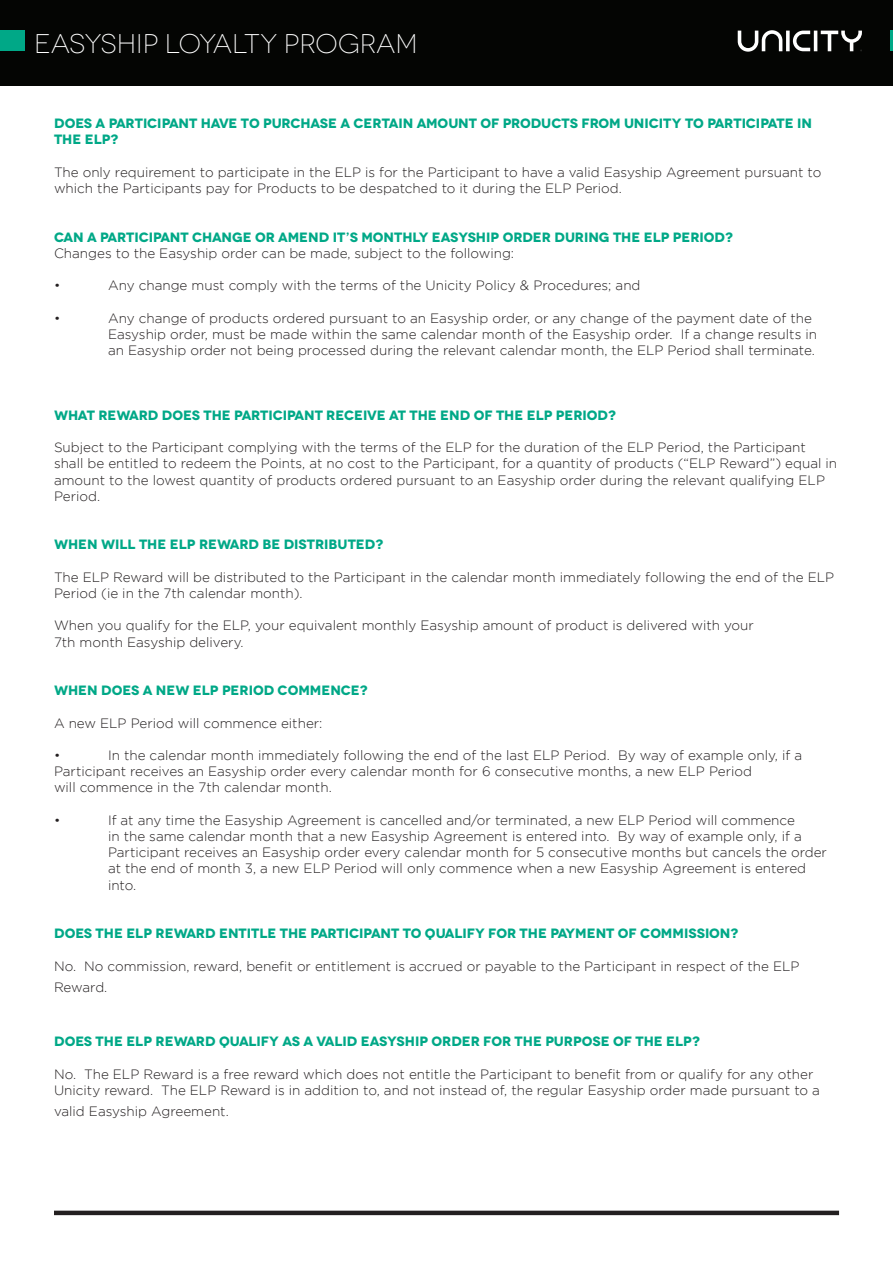
<style>
.page{position:relative;width:893px;height:1263px;background:#fff}
.page>*{position:absolute;margin:0;border:0;box-sizing:border-box;transform-origin:0 0}
.t1{font:300 27px "Novecentowide";letter-spacing:-.005em;color:#fff}
.t2{font:300 13.5px/16.2px "Gotham";color:#231f20}
.t3{font:700 13.5px/16.2px "Novecentowide";color:#00a887}
</style>
<div class="page">
<div style="left:0;top:0;width:893px;height:86px;background:#040503"></div>
<svg style="left:738px;top:30px;width:124px;height:22px"></svg>
<hr style="left:54px;top:1211px;width:785px;height:4px;background:#231f20">
<div style="left:0;top:30px;width:24px;height:21px;background:#00a887"></div>
<hr style="left:890px;top:30px;width:3px;height:21px;background:#00a887">
<p class="t1" style="left:34px;top:28px;width:385px">EASYSHIP LOYALTY PROGRAM</p>
<p class="t3" style="left:54px;top:115px;width:760px">DOES A PARTICIPANT HAVE TO PURCHASE A CERTAIN AMOUNT OF PRODUCTS FROM UNICITY TO PARTICIPATE IN<br>THE ELP?</p>
<p class="t2" style="left:54px;top:164px;width:769px">The only requirement to participate in the ELP is for the Participant to have a valid Easyship Agreement pursuant to which the Participants pay for Products to be despatched to it during the ELP Period.</p>
<p class="t3" style="left:54px;top:229px;width:680px">CAN A PARTICIPANT CHANGE OR AMEND IT’S MONTHLY EASYSHIP ORDER DURING THE ELP PERIOD?</p>
<p class="t2" style="left:54px;top:245px;width:462px">Changes to the Easyship order can be made, subject to the following:</p>
<p class="t2" style="left:54px;top:277px;width:8px">•</p>
<p class="t2" style="left:108px;top:277px;width:534px">Any change must comply with the terms of the Unicity Policy &amp; Procedures; and</p>
<p class="t2" style="left:54px;top:309px;width:8px">•</p>
<p class="t2" style="left:108px;top:309px;width:711px">Any change of products ordered pursuant to an Easyship order, or any change of the payment date of the<br>Easyship order, must be made within the same calendar month of the Easyship order. If a change results in</p>
<p class="t2" style="left:108px;top:342px;width:708px">an Easyship order not being processed during the relevant calendar month, the ELP Period shall terminate.</p>
<p class="t3" style="left:54px;top:407px;width:564px">WHAT REWARD DOES THE PARTICIPANT RECEIVE AT THE END OF THE ELP PERIOD?</p>
<p class="t2" style="left:54px;top:439px;width:785px">Subject to the Participant complying with the terms of the ELP for the duration of the ELP Period, the Participant shall be entitled to redeem the Points, at no cost to the Participant, for a quantity of products (“ELP Reward”) equal in amount to the lowest quantity of products ordered pursuant to an Easyship order during the relevant qualifying ELP Period.</p>
<p class="t3" style="left:54px;top:537px;width:331px">WHEN WILL THE ELP REWARD BE DISTRIBUTED?</p>
<p class="t2" style="left:54px;top:569px;width:782px">The ELP Reward will be distributed to the Participant in the calendar month immediately following the end of the ELP<br>Period (ie in the 7th calendar month).</p>
<p class="t2" style="left:54px;top:617px;width:701px">When you qualify for the ELP, your equivalent monthly Easyship amount of product is delivered with your</p>
<p class="t2" style="left:54px;top:633px;width:191px">7th month Easyship delivery.</p>
<p class="t3" style="left:54px;top:682px;width:315px">WHEN DOES A NEW ELP PERIOD COMMENCE?</p>
<p class="t2" style="left:54px;top:714px;width:270px">A new ELP Period will commence either:</p>
<p class="t2" style="left:54px;top:747px;width:8px">•</p>
<p class="t2" style="left:54px;top:747px;width:750px;text-indent:54px">In the calendar month immediately following the end of the last ELP Period. By way of example only, if a<br>Participant receives an Easyship order every calendar month for 6 consecutive months, a new ELP Period<br>will commence in the 7th calendar month.</p>
<p class="t2" style="left:54px;top:812px;width:8px">•</p>
<p class="t2" style="left:108px;top:812px;width:688px">If at any time the Easyship Agreement is cancelled and/or terminated, a new ELP Period will commence</p>
<p class="t2" style="left:108px;top:828px;width:695px">in the same calendar month that a new Easyship Agreement is entered into. By way of example only, if a</p>
<p class="t2" style="left:108px;top:844px;width:720px">Participant receives an Easyship order every calendar month for 5 consecutive months but cancels the order at the end of month 3, a new ELP Period will only commence when a new Easyship Agreement is entered into.</p>
<p class="t3" style="left:54px;top:925px;width:686px">DOES THE ELP REWARD ENTITLE THE PARTICIPANT TO QUALIFY FOR THE PAYMENT OF COMMISSION?</p>
<p class="t2" style="left:54px;top:955px;width:747px;line-height:21.6px">No. No commission, reward, benefit or entitlement is accrued or payable to the Participant in respect of the ELP<br>Reward.</p>
<p class="t3" style="left:54px;top:1033px;width:647px">DOES THE ELP REWARD QUALIFY AS A VALID EASYSHIP ORDER FOR THE PURPOSE OF THE ELP?</p>
<p class="t2" style="left:54px;top:1065px;width:767px">No. The ELP Reward is a free reward which does not entitle the Participant to benefit from or qualify for any other<br>Unicity reward. The ELP Reward is in addition to, and not instead of, the regular Easyship order made pursuant to a</p>
<p class="t2" style="left:54px;top:1103px;width:176px">valid Easyship Agreement.</p>
</div>
